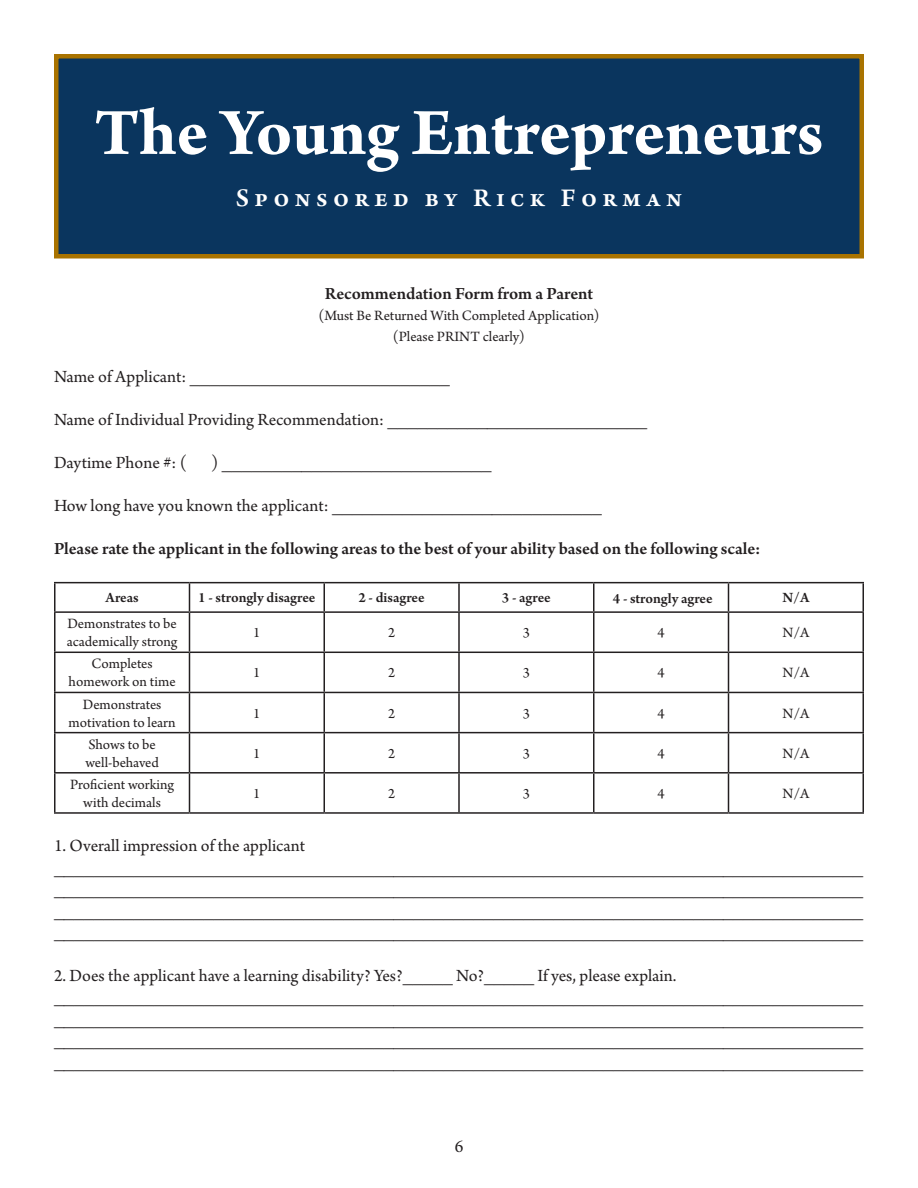
<style>
.page{position:relative;width:918px;height:1188px;background:#fff}
.page>*{position:absolute;margin:0;border:0;box-sizing:border-box;transform-origin:0 0}
.t1{font:700 70.5px "Arno Pro";letter-spacing:-.005em;color:#fff}
.t2{font:600 27px "Arno Pro";letter-spacing:.2em;color:#fff}
.t3{font:18px/21.6px "Arno Pro";color:#231f20;text-align:justify}
.t4{font:600 18px "Arno Pro";color:#231f20}
.t5{font:18px "Minion Pro";color:#231f20}
.t6{font:15px/18px "Arno Pro";color:#231f20;text-align:center}
.t7{font:600 15px "Arno Pro";color:#231f20}
</style>
<div class="page">
<div style="left:56px;top:56px;width:806px;height:200px;background:#0a355e"></div>
<div style="left:54px;top:54px;width:810px;height:205px;border:4px solid #a97300"></div>
<hr style="left:54px;top:582px;width:135px;height:1px;background:#231f20">
<hr style="left:54px;top:583px;width:2px;height:28px;background:#231f20">
<hr style="left:189px;top:582px;width:135px;height:1px;background:#231f20">
<svg style="left:189px;top:583px;width:1px;height:28px"></svg>
<hr style="left:324px;top:582px;width:135px;height:1px;background:#231f20">
<svg style="left:324px;top:583px;width:1px;height:28px"></svg>
<hr style="left:459px;top:582px;width:135px;height:1px;background:#231f20">
<hr style="left:458px;top:583px;width:2px;height:28px;background:#231f20">
<hr style="left:594px;top:582px;width:134px;height:1px;background:#231f20">
<svg style="left:593px;top:583px;width:1px;height:28px"></svg>
<hr style="left:729px;top:582px;width:135px;height:1px;background:#231f20">
<svg style="left:728px;top:583px;width:1px;height:28px"></svg>
<hr style="left:862px;top:583px;width:2px;height:28px;background:#231f20">
<hr style="left:54px;top:611px;width:135px;height:2px;background:#231f20">
<hr style="left:54px;top:613px;width:2px;height:39px;background:#231f20">
<hr style="left:189px;top:611px;width:135px;height:2px;background:#231f20">
<hr style="left:189px;top:613px;width:1px;height:39px;background:#231f20">
<hr style="left:324px;top:611px;width:135px;height:2px;background:#231f20">
<hr style="left:324px;top:613px;width:1px;height:39px;background:#231f20">
<hr style="left:459px;top:611px;width:135px;height:2px;background:#231f20">
<hr style="left:458px;top:613px;width:2px;height:39px;background:#231f20">
<hr style="left:594px;top:611px;width:134px;height:2px;background:#231f20">
<hr style="left:593px;top:613px;width:1px;height:39px;background:#231f20">
<hr style="left:729px;top:611px;width:135px;height:2px;background:#231f20">
<hr style="left:728px;top:613px;width:1px;height:39px;background:#231f20">
<hr style="left:862px;top:613px;width:2px;height:39px;background:#231f20">
<hr style="left:54px;top:652px;width:135px;height:1px;background:#231f20">
<hr style="left:54px;top:653px;width:2px;height:39px;background:#231f20">
<hr style="left:189px;top:652px;width:135px;height:1px;background:#231f20">
<hr style="left:189px;top:653px;width:1px;height:39px;background:#231f20">
<hr style="left:324px;top:652px;width:135px;height:1px;background:#231f20">
<hr style="left:324px;top:653px;width:1px;height:39px;background:#231f20">
<hr style="left:459px;top:652px;width:135px;height:1px;background:#231f20">
<hr style="left:458px;top:653px;width:2px;height:39px;background:#231f20">
<hr style="left:594px;top:652px;width:134px;height:1px;background:#231f20">
<hr style="left:593px;top:653px;width:1px;height:39px;background:#231f20">
<hr style="left:729px;top:652px;width:135px;height:1px;background:#231f20">
<hr style="left:728px;top:653px;width:1px;height:39px;background:#231f20">
<hr style="left:862px;top:653px;width:2px;height:39px;background:#231f20">
<hr style="left:54px;top:692px;width:135px;height:1px;background:#231f20">
<hr style="left:54px;top:693px;width:2px;height:39px;background:#231f20">
<hr style="left:189px;top:692px;width:135px;height:1px;background:#231f20">
<hr style="left:189px;top:693px;width:1px;height:39px;background:#231f20">
<hr style="left:324px;top:692px;width:135px;height:1px;background:#231f20">
<hr style="left:324px;top:693px;width:1px;height:39px;background:#231f20">
<hr style="left:459px;top:692px;width:135px;height:1px;background:#231f20">
<hr style="left:458px;top:693px;width:2px;height:39px;background:#231f20">
<hr style="left:594px;top:692px;width:134px;height:1px;background:#231f20">
<hr style="left:593px;top:693px;width:1px;height:39px;background:#231f20">
<hr style="left:729px;top:692px;width:135px;height:1px;background:#231f20">
<hr style="left:728px;top:693px;width:1px;height:39px;background:#231f20">
<hr style="left:862px;top:693px;width:2px;height:39px;background:#231f20">
<hr style="left:54px;top:732px;width:135px;height:1px;background:#231f20">
<hr style="left:54px;top:733px;width:2px;height:39px;background:#231f20">
<hr style="left:189px;top:732px;width:135px;height:1px;background:#231f20">
<hr style="left:189px;top:733px;width:1px;height:39px;background:#231f20">
<hr style="left:324px;top:732px;width:135px;height:1px;background:#231f20">
<hr style="left:324px;top:733px;width:1px;height:39px;background:#231f20">
<hr style="left:459px;top:732px;width:135px;height:1px;background:#231f20">
<hr style="left:458px;top:733px;width:2px;height:39px;background:#231f20">
<hr style="left:594px;top:732px;width:134px;height:1px;background:#231f20">
<hr style="left:593px;top:733px;width:1px;height:39px;background:#231f20">
<hr style="left:729px;top:732px;width:135px;height:1px;background:#231f20">
<hr style="left:728px;top:733px;width:1px;height:39px;background:#231f20">
<hr style="left:862px;top:733px;width:2px;height:39px;background:#231f20">
<hr style="left:54px;top:772px;width:135px;height:2px;background:#231f20">
<hr style="left:54px;top:774px;width:2px;height:38px;background:#231f20">
<hr style="left:189px;top:772px;width:135px;height:2px;background:#231f20">
<hr style="left:189px;top:774px;width:1px;height:38px;background:#231f20">
<hr style="left:324px;top:772px;width:135px;height:2px;background:#231f20">
<hr style="left:324px;top:774px;width:1px;height:38px;background:#231f20">
<hr style="left:459px;top:772px;width:135px;height:2px;background:#231f20">
<hr style="left:458px;top:774px;width:2px;height:38px;background:#231f20">
<hr style="left:594px;top:772px;width:134px;height:2px;background:#231f20">
<hr style="left:593px;top:774px;width:1px;height:38px;background:#231f20">
<hr style="left:729px;top:772px;width:135px;height:2px;background:#231f20">
<hr style="left:728px;top:774px;width:1px;height:38px;background:#231f20">
<hr style="left:862px;top:774px;width:2px;height:38px;background:#231f20">
<hr style="left:54px;top:812px;width:135px;height:2px;background:#231f20">
<hr style="left:189px;top:812px;width:135px;height:2px;background:#231f20">
<hr style="left:324px;top:812px;width:135px;height:2px;background:#231f20">
<hr style="left:459px;top:812px;width:135px;height:2px;background:#231f20">
<hr style="left:594px;top:812px;width:134px;height:2px;background:#231f20">
<hr style="left:729px;top:812px;width:135px;height:2px;background:#231f20">
<h1 class="t1" style="left:94px;top:92px;width:731px">The Young Entrepreneurs</h1>
<h2 class="t2" style="left:236px;top:183px;width:448px">Sponsored by Rick Forman</h2>
<p class="t4" style="left:325px;top:283px;width:270px">Recommendation Form from a Parent</p>
<p class="t6" style="left:319px;top:307px;width:282px">(Must Be Returned With Completed Application)</p>
<p class="t6" style="left:393px;top:329px;width:134px">(Please PRINT clearly)</p>
<p class="t3" style="left:54px;top:366px;width:397px">Name of Applicant: __________________________</p>
<p class="t3" style="left:54px;top:409px;width:595px">Name of Individual Providing Recommendation: __________________________</p>
<p class="t3" style="left:54px;top:453px;width:135px">Daytime Phone #: (</p>
<p class="t3" style="left:211px;top:453px;width:282px">) ___________________________</p>
<p class="t3" style="left:54px;top:496px;width:549px">How long have you known the applicant: ___________________________</p>
<p class="t4" style="left:54px;top:539px;width:708px">Please rate the applicant in the following areas to the best of your ability based on the following scale:</p>
<p class="t7" style="left:106px;top:589px;width:35px">Areas</p>
<p class="t7" style="left:198px;top:589px;width:119px">1 - strongly disagree</p>
<p class="t7" style="left:358px;top:589px;width:68px">2 - disagree</p>
<p class="t7" style="left:502px;top:589px;width:50px">3 - agree</p>
<p class="t7" style="left:613px;top:590px;width:101px">4 - strongly agree</p>
<p class="t7" style="left:782px;top:589px;width:29px">N/A</p>
<p class="t6" style="left:67px;top:616px;width:112px;text-align:left">Demonstrates to be academically strong</p>
<p class="t6" style="left:253px;top:625px;width:9px">1</p>
<p class="t6" style="left:388px;top:625px;width:9px">2</p>
<p class="t6" style="left:523px;top:625px;width:9px">3</p>
<p class="t6" style="left:658px;top:625px;width:9px">4</p>
<p class="t6" style="left:782px;top:625px;width:29px">N/A</p>
<p class="t6" style="left:69px;top:656px;width:109px">Completes homework on time</p>
<p class="t6" style="left:253px;top:665px;width:9px">1</p>
<p class="t6" style="left:388px;top:665px;width:9px">2</p>
<p class="t6" style="left:523px;top:665px;width:9px">3</p>
<p class="t6" style="left:658px;top:665px;width:9px">4</p>
<p class="t6" style="left:782px;top:665px;width:29px">N/A</p>
<p class="t6" style="left:69px;top:696px;width:109px">Demonstrates motivation to learn</p>
<p class="t6" style="left:253px;top:705px;width:9px">1</p>
<p class="t6" style="left:388px;top:705px;width:9px">2</p>
<p class="t6" style="left:523px;top:705px;width:9px">3</p>
<p class="t6" style="left:658px;top:705px;width:9px">4</p>
<p class="t6" style="left:782px;top:705px;width:29px">N/A</p>
<p class="t6" style="left:85px;top:736px;width:75px;text-align:left">Shows to be well-behaved</p>
<p class="t6" style="left:253px;top:745px;width:9px">1</p>
<p class="t6" style="left:388px;top:745px;width:9px">2</p>
<p class="t6" style="left:523px;top:745px;width:9px">3</p>
<p class="t6" style="left:658px;top:745px;width:9px">4</p>
<p class="t6" style="left:782px;top:745px;width:29px">N/A</p>
<p class="t6" style="left:70px;top:776px;width:105px">Proficient working with decimals</p>
<p class="t6" style="left:253px;top:785px;width:9px">1</p>
<p class="t6" style="left:388px;top:785px;width:9px">2</p>
<p class="t6" style="left:523px;top:785px;width:9px">3</p>
<p class="t6" style="left:658px;top:785px;width:9px">4</p>
<p class="t6" style="left:782px;top:785px;width:29px">N/A</p>
<p class="t3" style="left:54px;top:836px;width:253px">1. Overall impression of the applicant</p>
<p class="t3" style="left:54px;top:857px;width:811px">_________________________________________________________________________________ _________________________________________________________________________________ _________________________________________________________________________________ _________________________________________________________________________________</p>
<p class="t3" style="left:54px;top:965px;width:624px">2. Does the applicant have a learning disability? Yes?_____ No?_____ If yes, please explain.</p>
<p class="t3" style="left:54px;top:987px;width:811px">_________________________________________________________________________________ _________________________________________________________________________________ _________________________________________________________________________________ _________________________________________________________________________________</p>
<p class="t5" style="left:455px;top:1134px;width:10px">6</p>
</div>
